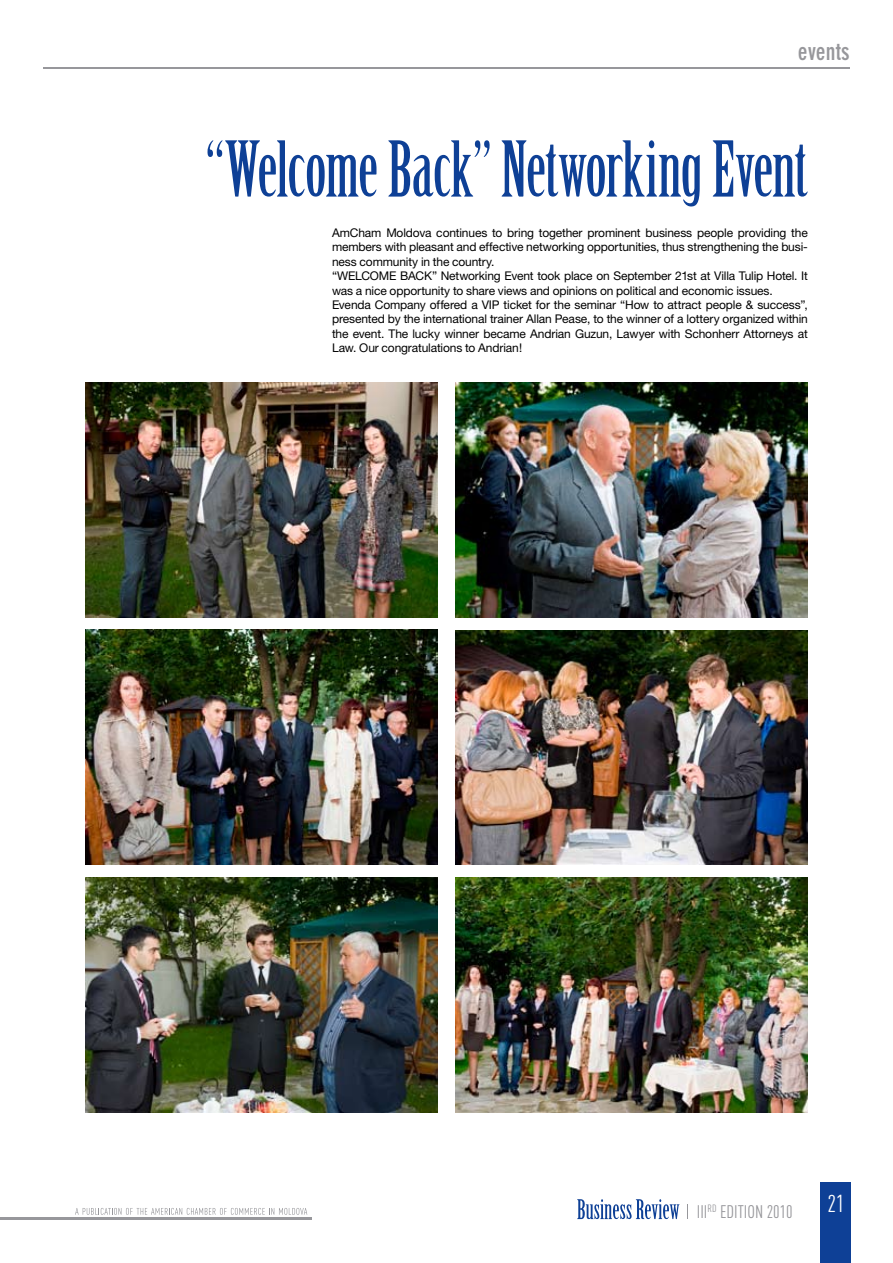
<style>
.page{position:relative;width:893px;height:1263px;background:#fff}
.page>*{position:absolute;margin:0;border:0;box-sizing:border-box;transform-origin:0 0}
.t1{font:75px "Birch";letter-spacing:-.015em;color:#0e4096}
.t2{font:700 condensed 24px "DIN Neuzeit Grotesk LT";color:#97979b}
.t3{font:24px "DIN Cond";color:#fff}
.t4{font:18px "DIN Cond";color:#97979b}
.t5{font:12px/14.4px "Helvetica Neue CE";letter-spacing:-.01em;color:#000}
</style>
<div class="page">
<hr style="left:0;top:1217px;width:312px;height:2px;background:#97979b">
<svg style="left:75px;top:1208px;width:232px;height:7px"></svg>
<div style="left:820px;top:1182px;width:30px;height:81px;background:#0e4096"></div>
<svg style="left:577px;top:1199px;width:102px;height:20px"></svg>
<svg style="left:687px;top:1204px;width:1px;height:15px"></svg>
<hr style="left:43px;top:68px;width:807px;height:1px;background:#97979b">
<img style="left:85px;top:877px;width:353px;height:235px">
<img style="left:85px;top:383px;width:352px;height:234px">
<img style="left:456px;top:383px;width:352px;height:234px">
<img style="left:456px;top:877px;width:352px;height:235px">
<img style="left:85px;top:630px;width:353px;height:235px">
<img style="left:456px;top:630px;width:352px;height:235px">
<h2 class="t2" style="left:798px;top:38px;width:53px">events</h2>
<h1 class="t1" style="left:205px;top:130px;width:604px">“Welcome Back” Networking Event</h1>
<p class="t5" style="left:332px;top:226px;width:477px">AmCham Moldova continues to bring together prominent business people providing the members with pleasant and effective networking opportunities, thus strengthening the busi&shy;ness community in the country.<br>“WELCOME BACK” Networking Event took place on September 21st at Villa Tulip Hotel. It was a nice opportunity to share views and opinions on political and economic issues.<br>Evenda Company offered a VIP ticket for the seminar “How to attract people &amp; success”, presented by the international trainer Allan Pease, to the winner of a lottery organized within the event. The lucky winner became Andrian Guzun, Lawyer with Schonherr Attorneys at Law. Our congratulations to Andrian!</p>
<h3 class="t4" style="left:697px;top:1201px;width:97px">III<sup>RD</sup> EDITION 2010</h3>
<h2 class="t3" style="left:827px;top:1190px;width:19px">21</h2>
</div>
